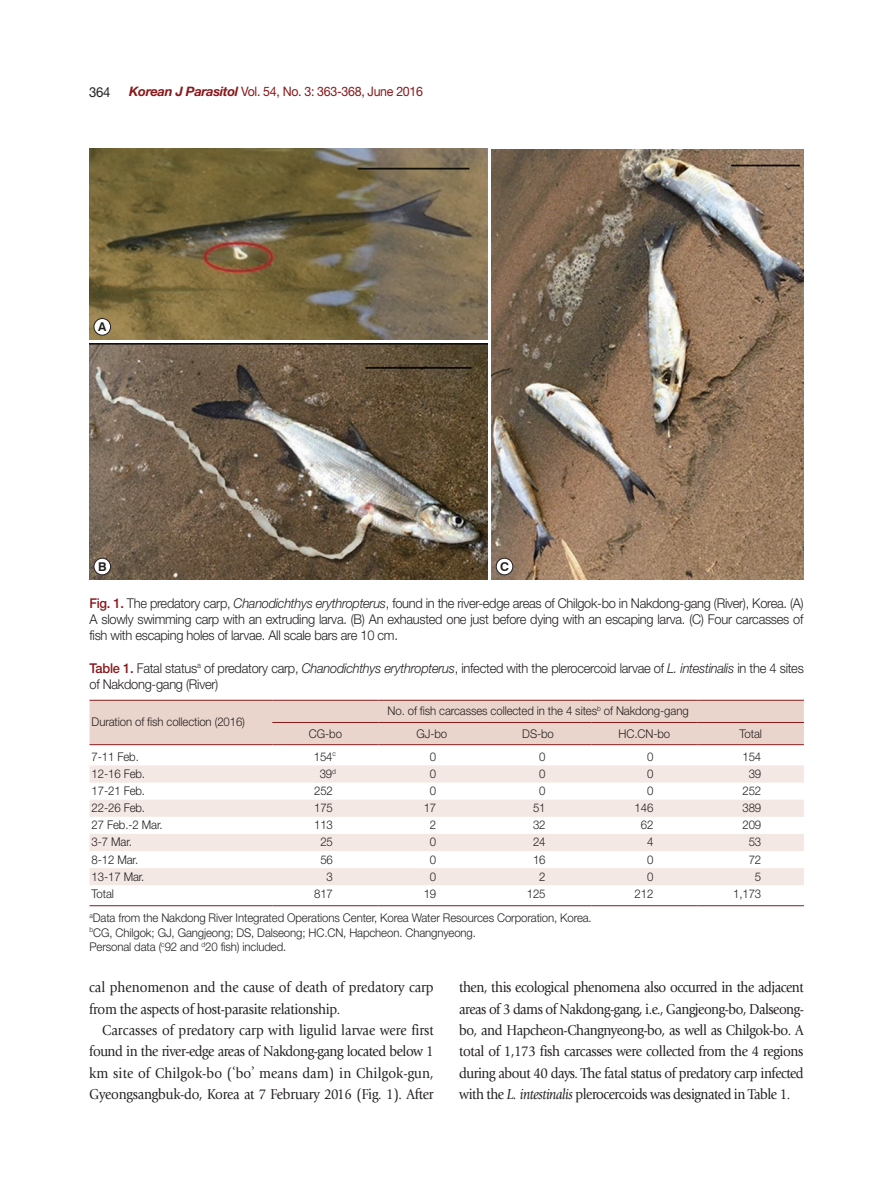
<style>
.page{position:relative;width:893px;height:1191px;background:#fff}
.page>*{position:absolute;margin:0;border:0;box-sizing:border-box;transform-origin:0 0}
.본문{font:15px/21.3px "Giovanni Std";letter-spacing:-.025em;color:#231f20;text-align:justify;scale:.9 1}
.본문-2{font:15px/21.3px "Giovanni Std";letter-spacing:-.005em;color:#231f20;scale:.9 1}
.하시라{font:13.8px "Helvetica Neue LT Std";color:#231f20;scale:.95 1}
.표_제목__그림_설명{font:300 13.5px/16.2px "Helvetica Neue LT Std";letter-spacing:-.02em;color:#231f20;text-align:justify;scale:.95 1}
.하시라-2{font:13.05px "Helvetica Neue LT Std";letter-spacing:-.025em;color:#88181b;scale:.95 1}
.t1{font:700 12.15px "Swiss 721 BT";color:#231f20}
.표_본문{font:300 12px "Helvetica Neue LT Std";letter-spacing:-.01em;color:#231f20;scale:.95 1}
.s1{font-weight:700;font-style:italic}
.s2{font-weight:500;color:#88181b}
.s3{font-style:italic}
.s4{font-family:"Minion Pro"}
</style>
<div class="page">
<img style="left:90px;top:149px;width:397px;height:190px">
<img style="left:90px;top:344px;width:397px;height:235px">
<img style="left:492px;top:149px;width:311px;height:430px">
<div style="left:94px;top:318px;width:17px;height:17px;background:#fff;border-radius:50%"></div>
<div style="left:94px;top:318px;width:17px;height:17px;border:1px solid #231f20;border-radius:50%"></div>
<div style="left:94px;top:558px;width:17px;height:17px;background:#fff;border-radius:50%"></div>
<div style="left:94px;top:558px;width:17px;height:17px;border:1px solid #231f20;border-radius:50%"></div>
<div style="left:496px;top:558px;width:17px;height:17px;background:#fff;border-radius:50%"></div>
<div style="left:496px;top:558px;width:17px;height:17px;border:1px solid #231f20;border-radius:50%"></div>
<div style="left:90px;top:701px;width:714px;height:43px;background:#ead5cc"></div>
<svg style="left:90px;top:745px;width:714px;height:1px"></svg>
<svg style="left:90px;top:765px;width:714px;height:120px;fill:#f3e8e3"></svg>
<hr style="left:90px;top:700px;width:182px;height:1px;background:#88181b">
<hr style="left:272px;top:700px;width:107px;height:1px;background:#88181b">
<hr style="left:379px;top:700px;width:106px;height:1px;background:#88181b">
<hr style="left:485px;top:700px;width:106px;height:1px;background:#88181b">
<hr style="left:591px;top:700px;width:107px;height:1px;background:#88181b">
<hr style="left:698px;top:700px;width:106px;height:1px;background:#88181b">
<hr style="left:272px;top:722px;width:107px;height:1px;background:#88181b">
<hr style="left:379px;top:722px;width:106px;height:1px;background:#88181b">
<hr style="left:485px;top:722px;width:106px;height:1px;background:#88181b">
<hr style="left:591px;top:722px;width:107px;height:1px;background:#88181b">
<hr style="left:698px;top:722px;width:106px;height:1px;background:#88181b">
<hr style="left:90px;top:744px;width:182px;height:1px;background:#88181b">
<hr style="left:272px;top:744px;width:107px;height:1px;background:#88181b">
<hr style="left:379px;top:744px;width:106px;height:1px;background:#88181b">
<hr style="left:485px;top:744px;width:106px;height:1px;background:#88181b">
<hr style="left:591px;top:744px;width:107px;height:1px;background:#88181b">
<hr style="left:698px;top:744px;width:106px;height:1px;background:#88181b">
<hr style="left:90px;top:905px;width:182px;height:1px;background:#88181b">
<hr style="left:272px;top:905px;width:107px;height:1px;background:#88181b">
<hr style="left:379px;top:905px;width:106px;height:1px;background:#88181b">
<hr style="left:485px;top:905px;width:106px;height:1px;background:#88181b">
<hr style="left:591px;top:905px;width:107px;height:1px;background:#88181b">
<hr style="left:698px;top:905px;width:106px;height:1px;background:#88181b">
<p class="하시라" style="left:89px;top:83px;width:24px">364</p>
<p class="하시라-2" style="left:129px;top:84px;width:311px"><span class="s1">Korean J Parasitol</span> Vol. 54, No. 3: 363-368, June 2016</p>
<p class="t1" style="left:98px;top:319px;width:10px">A</p>
<p class="t1" style="left:98px;top:559px;width:10px">B</p>
<p class="t1" style="left:500px;top:559px;width:10px">C</p>
<p class="표_제목__그림_설명" style="left:90px;top:594px;width:753px"><span class="s2">Fig. 1.</span> The predatory carp, <span class="s3">Chanodichthys erythropterus</span>, found in the river-edge areas of Chilgok-bo in Nakdong-gang (River), Korea. (A)<br>A slowly swimming carp with an extruding larva. (B) An exhausted one just before dying with an escaping larva. (C) Four carcasses of fish with escaping holes of larvae. All scale bars are 10 cm.</p>
<p class="표_제목__그림_설명" style="left:90px;top:660px;width:753px"><span class="s2">Table 1.</span> Fatal status<sup>a</sup> of predatory carp, <span class="s3">Chanodichthys erythropterus</span>, infected with the plerocercoid larvae of <span class="s3">L. intestinalis</span> in the 4 sites of Nakdong-gang (River)</p>
<p class="표_본문" style="left:92px;top:715px;width:163px">Duration of fish collection (2016)</p>
<p class="표_본문" style="left:388px;top:703px;width:318px">No. of fish carcasses collected in the 4 sites<sup>b</sup> of Nakdong-gang</p>
<p class="표_본문" style="left:309px;top:726px;width:36px">CG-bo</p>
<p class="표_본문" style="left:416px;top:726px;width:34px">GJ-bo</p>
<p class="표_본문" style="left:522px;top:726px;width:35px">DS-bo</p>
<p class="표_본문" style="left:619px;top:726px;width:56px">HC.CN-bo</p>
<p class="표_본문" style="left:740px;top:726px;width:25px">Total</p>
<p class="표_본문" style="left:92px;top:749px;width:51px">7-11 Feb.</p>
<p class="표_본문" style="left:314px;top:749px;width:25px">154<sup>c</sup></p>
<p class="표_본문" style="left:430px;top:749px;width:8px">0</p>
<p class="표_본문" style="left:539px;top:749px;width:8px">0</p>
<p class="표_본문" style="left:647px;top:749px;width:8px">0</p>
<p class="표_본문" style="left:742px;top:749px;width:21px">154</p>
<p class="표_본문" style="left:92px;top:766px;width:58px">12-16 Feb.</p>
<p class="표_본문" style="left:320px;top:766px;width:19px">39<sup>d</sup></p>
<p class="표_본문" style="left:430px;top:766px;width:8px">0</p>
<p class="표_본문" style="left:539px;top:766px;width:8px">0</p>
<p class="표_본문" style="left:647px;top:766px;width:8px">0</p>
<p class="표_본문" style="left:749px;top:766px;width:15px">39</p>
<p class="표_본문" style="left:92px;top:783px;width:58px">17-21 Feb.</p>
<p class="표_본문" style="left:314px;top:783px;width:21px">252</p>
<p class="표_본문" style="left:430px;top:783px;width:8px">0</p>
<p class="표_본문" style="left:539px;top:783px;width:8px">0</p>
<p class="표_본문" style="left:647px;top:783px;width:8px">0</p>
<p class="표_본문" style="left:742px;top:783px;width:21px">252</p>
<p class="표_본문" style="left:92px;top:800px;width:58px">22-26 Feb.</p>
<p class="표_본문" style="left:314px;top:800px;width:21px">175</p>
<p class="표_본문" style="left:424px;top:800px;width:15px">17</p>
<p class="표_본문" style="left:533px;top:800px;width:15px">51</p>
<p class="표_본문" style="left:635px;top:800px;width:21px">146</p>
<p class="표_본문" style="left:742px;top:800px;width:21px">389</p>
<p class="표_본문" style="left:92px;top:817px;width:76px">27 Feb.-2 Mar.</p>
<p class="표_본문" style="left:314px;top:817px;width:21px">113</p>
<p class="표_본문" style="left:430px;top:817px;width:8px">2</p>
<p class="표_본문" style="left:533px;top:817px;width:15px">32</p>
<p class="표_본문" style="left:641px;top:817px;width:15px">62</p>
<p class="표_본문" style="left:742px;top:817px;width:21px">209</p>
<p class="표_본문" style="left:92px;top:834px;width:44px">3-7 Mar.</p>
<p class="표_본문" style="left:320px;top:834px;width:15px">25</p>
<p class="표_본문" style="left:430px;top:834px;width:8px">0</p>
<p class="표_본문" style="left:533px;top:834px;width:15px">24</p>
<p class="표_본문" style="left:647px;top:834px;width:8px">4</p>
<p class="표_본문" style="left:749px;top:834px;width:15px">53</p>
<p class="표_본문" style="left:92px;top:852px;width:51px">8-12 Mar.</p>
<p class="표_본문" style="left:320px;top:852px;width:15px">56</p>
<p class="표_본문" style="left:430px;top:852px;width:8px">0</p>
<p class="표_본문" style="left:533px;top:852px;width:15px">16</p>
<p class="표_본문" style="left:647px;top:852px;width:8px">0</p>
<p class="표_본문" style="left:749px;top:852px;width:15px">72</p>
<p class="표_본문" style="left:92px;top:869px;width:57px">13-17 Mar.</p>
<p class="표_본문" style="left:327px;top:869px;width:8px">3</p>
<p class="표_본문" style="left:430px;top:869px;width:8px">0</p>
<p class="표_본문" style="left:539px;top:869px;width:8px">2</p>
<p class="표_본문" style="left:647px;top:869px;width:8px">0</p>
<p class="표_본문" style="left:755px;top:869px;width:8px">5</p>
<p class="표_본문" style="left:92px;top:886px;width:25px">Total</p>
<p class="표_본문" style="left:314px;top:886px;width:21px">817</p>
<p class="표_본문" style="left:424px;top:886px;width:15px">19</p>
<p class="표_본문" style="left:527px;top:886px;width:21px">125</p>
<p class="표_본문" style="left:635px;top:886px;width:21px">212</p>
<p class="표_본문" style="left:733px;top:886px;width:31px">1,173</p>
<p class="표_본문" style="left:90px;top:910px;width:530px"><sup>a</sup>Data from the Nakdong River Integrated Operations Center, Korea Water Resources Corporation, Korea.</p>
<p class="표_본문" style="left:90px;top:925px;width:408px"><sup>b</sup>CG, Chilgok; GJ, Gangjeong; DS, Dalseong; HC.CN, Hapcheon. Changnyeong.</p>
<p class="표_본문" style="left:90px;top:939px;width:209px">Personal data (<sup>c</sup>92 and <sup>d</sup>20 fish) included.</p>
<p class="본문-2" style="left:89px;top:977px;width:384px">cal phenomenon and the cause of death of predatory carp from the aspects of host-parasite relationship.</p>
<p class="본문" style="left:89px;top:1019px;width:384px;text-indent:13px">Carcasses of predatory carp with ligulid larvae were first found in the river-edge areas of Nakdong-gang located below 1 km site of Chilgok-bo (<span class="s4">‘</span>bo<span class="s4">’</span> means dam) in Chilgok-gun, Gyeongsangbuk-do, Korea at 7 February 2016 (Fig. 1). After</p>
<p class="본문" style="left:459px;top:977px;width:385px">then, this ecological phenomena also occurred in the adjacent areas of 3 dams of Nakdong-gang, i.e., Gangjeong-bo, Dalseong&shy;bo, and Hapcheon-Changnyeong-bo, as well as Chilgok-bo. A total of 1,173 fish carcasses were collected from the 4 regions during about 40 days. The fatal status of predatory carp infected with the <span class="s3">L. intestinalis</span> plerocercoids was designated in Table 1.</p>
</div>
